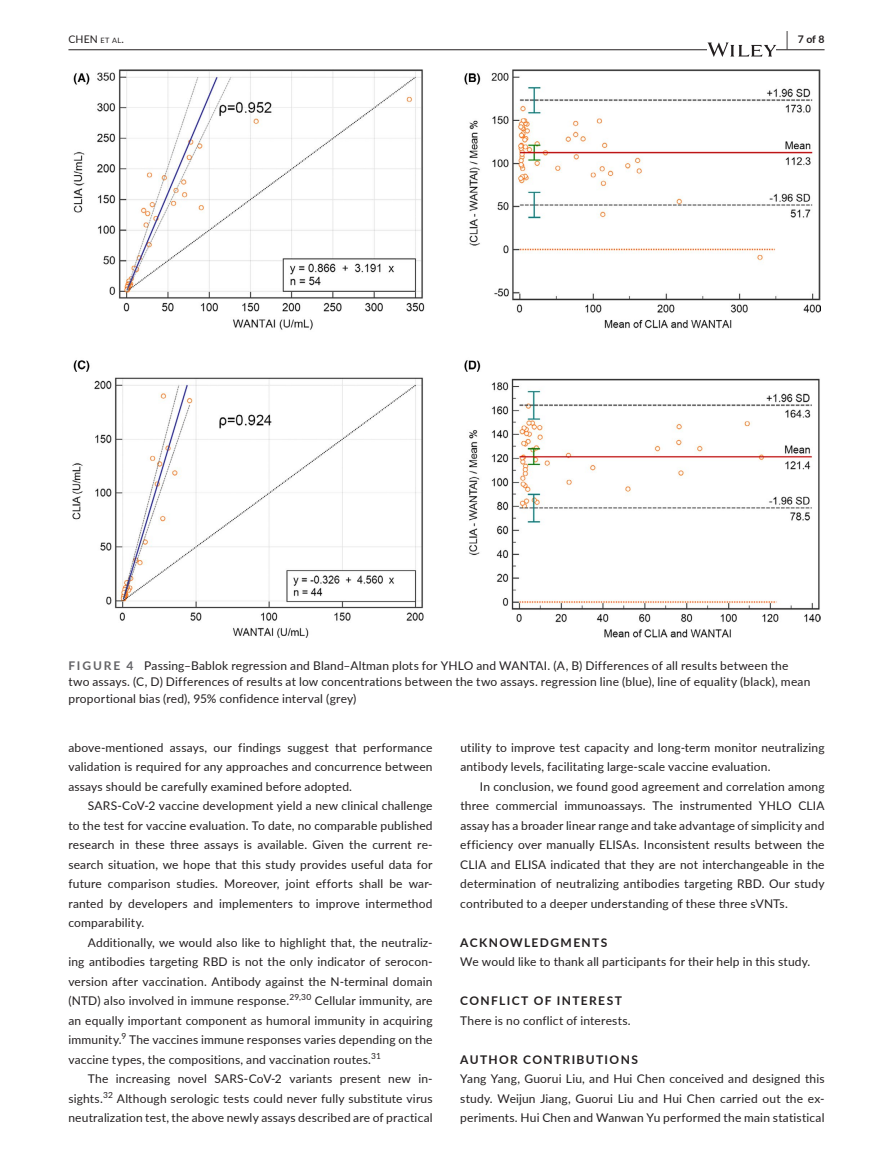
<style>
.page{position:relative;width:893px;height:1174px;background:#fff}
.page>*{position:absolute;margin:0;border:0;box-sizing:border-box;transform-origin:0 0}
.t1{font:12px/19.5px "Lato";letter-spacing:.015em;color:#231f20;text-align:justify}
.t2{font:700 12px "Lato";letter-spacing:.115em;color:#231f20}
.t3{font:10.5px "Lato";color:#231f20}
.t4{font:700 10.5px "Lato";color:#231f20}
.s1{font-size:7.35px}
.s2{font-size:19.5px}
.s3{font-weight:700;color:#636366}
</style>
<div class="page">
<hr style="left:68px;top:49px;width:756px;height:1px;background:#231f20">
<svg style="left:707px;top:42px;width:69px;height:15px"></svg>
<img style="left:72px;top:69px;width:749px;height:568px">
<p class="t3" style="left:68px;top:31px;width:57px">CHEN <span class="s1">et al</span>.</p>
<p class="t4" style="left:786px;top:31px;width:40px"><span class="s2">|</span> 7 of 8</p>
<p class="t1" style="left:68px;top:656px;width:743px;line-height:16.5px;text-align:left"><span class="s3">FIGURE 4</span> Passing–Bablok regression and Bland–Altman plots for YHLO and WANTAI. (A, B) Differences of all results between the two assays. (C, D) Differences of results at low concentrations between the two assays. regression line (blue), line of equality (black), mean proportional bias (red), 95% confidence interval (grey)</p>
<p class="t1" style="left:68px;top:737px;width:366px">above-mentioned assays, our findings suggest that performance validation is required for any approaches and concurrence between assays should be carefully examined before adopted.</p>
<p class="t1" style="left:68px;top:795px;width:366px;text-indent:20px">SARS-CoV-2 vaccine development yield a new clinical challenge to the test for vaccine evaluation. To date, no comparable published research in these three assays is available. Given the current re&shy;search situation, we hope that this study provides useful data for future comparison studies. Moreover, joint efforts shall be war&shy;ranted by developers and implementers to improve intermethod comparability.</p>
<p class="t1" style="left:68px;top:932px;width:366px;text-indent:19px">Additionally, we would also like to highlight that, the neutraliz&shy;ing antibodies targeting RBD is not the only indicator of serocon&shy;version after vaccination. Antibody against the N-terminal domain (NTD) also involved in immune response.<sup>29,30</sup> Cellular immunity, are an equally important component as humoral immunity in acquiring immunity.<sup>9</sup> The vaccines immune responses varies depending on the vaccine types, the compositions, and vaccination routes.<sup>31</sup></p>
<p class="t1" style="left:68px;top:1068px;width:366px;text-indent:19px">The increasing novel SARS-CoV-2 variants present new in&shy;sights.<sup>32</sup> Although serologic tests could never fully substitute virus neutralization test, the above newly assays described are of practical</p>
<p class="t1" style="left:460px;top:737px;width:366px">utility to improve test capacity and long-term monitor neutralizing antibody levels, facilitating large-scale vaccine evaluation.</p>
<p class="t1" style="left:460px;top:776px;width:366px;text-indent:20px">In conclusion, we found good agreement and correlation among three commercial immunoassays. The instrumented YHLO CLIA assay has a broader linear range and take advantage of simplicity and efficiency over manually ELISAs. Inconsistent results between the CLIA and ELISA indicated that they are not interchangeable in the determination of neutralizing antibodies targeting RBD. Our study contributed to a deeper understanding of these three sVNTs.</p>
<p class="t2" style="left:460px;top:933px;width:148px">ACKNOWLEDGMENTS</p>
<p class="t1" style="left:460px;top:951px;width:352px">We would like to thank all participants for their help in this study.</p>
<p class="t2" style="left:460px;top:992px;width:163px">CONFLICT OF INTEREST</p>
<p class="t1" style="left:460px;top:1010px;width:172px">There is no conflict of interests.</p>
<p class="t2" style="left:460px;top:1050px;width:179px">AUTHOR CONTRIBUTIONS</p>
<p class="t1" style="left:460px;top:1068px;width:366px">Yang Yang, Guorui Liu, and Hui Chen conceived and designed this study. Weijun Jiang, Guorui Liu and Hui Chen carried out the ex&shy;periments. Hui Chen and Wanwan Yu performed the main statistical</p>
</div>
